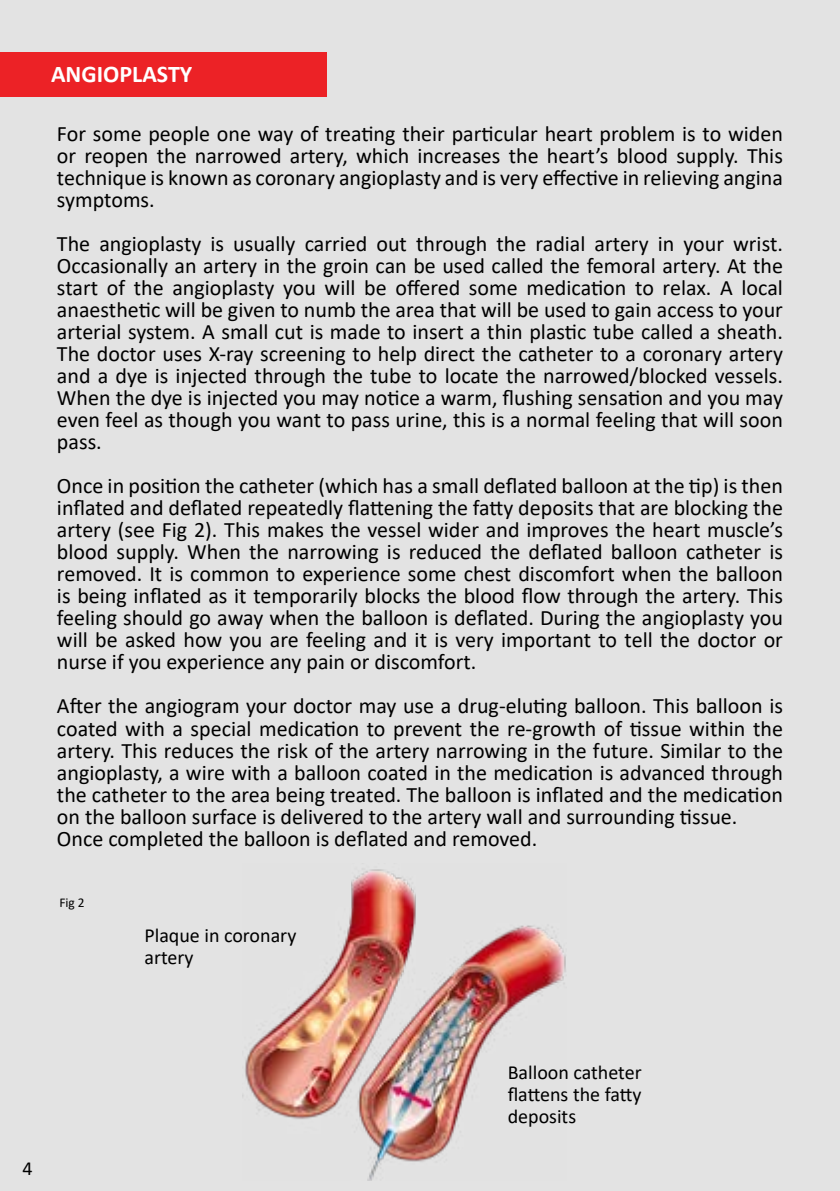
<style>
.page{position:relative;width:840px;height:1191px;background:#fff}
.page>*{position:absolute;margin:0;border:0;box-sizing:border-box;transform-origin:0 0}
.t1{font:700 24px "Calibri";color:#fff}
.t2{font:22px/22px "Calibri";color:#000;text-align:justify}
.t3{font:20px/22px "Calibri";color:#000}
.t4{font:13.4px "Calibri";color:#000}
</style>
<div class="page">
<div style="left:0;top:0;width:839px;height:1191px;background:#e3e3e3"></div>
<div style="left:0;top:52px;width:326px;height:45px;background:#ec2226"></div>
<hr style="left:839px;top:302px;width:1px;height:45px;background:#ec2226">
<hr style="left:839px;top:49px;width:1px;height:45px;background:#ec2226">
<img style="left:242px;top:869px;width:324px;height:311px">
<p class="t1" style="left:51px;top:57px;width:143px">ANGIOPLASTY</p>
<p class="t2" style="left:57px;top:122px;width:727px">For some people one way of treating their particular heart problem is to widen or reopen the narrowed artery, which increases the heart’s blood supply. This technique is known as coronary angioplasty and is very effective in relieving angina symptoms.</p>
<p class="t2" style="left:57px;top:232px;width:727px">The angioplasty is usually carried out through the radial artery in your wrist.<br>Occasionally an artery in the groin can be used called the femoral artery. At the start of the angioplasty you will be offered some medication to relax. A local anaesthetic will be given to numb the area that will be used to gain access to your arterial system. A small cut is made to insert a thin plastic tube called a sheath.<br>The doctor uses X-ray screening to help direct the catheter to a coronary artery and a dye is injected through the tube to locate the narrowed/blocked vessels.<br>When the dye is injected you may notice a warm, flushing sensation and you may even feel as though you want to pass urine, this is a normal feeling that will soon pass.</p>
<p class="t2" style="left:57px;top:474px;width:727px">Once in position the catheter (which has a small deflated balloon at the tip) is then inflated and deflated repeatedly flattening the fatty deposits that are blocking the artery (see Fig 2). This makes the vessel wider and improves the heart muscle’s blood supply. When the narrowing is reduced the deflated balloon catheter is removed. It is common to experience some chest discomfort when the balloon is being inflated as it temporarily blocks the blood flow through the artery. This feeling should go away when the balloon is deflated. During the angioplasty you will be asked how you are feeling and it is very important to tell the doctor or nurse if you experience any pain or discomfort.</p>
<p class="t2" style="left:57px;top:694px;width:727px;text-align:left">After the angiogram your doctor may use a drug-eluting balloon. This balloon is coated with a special medication to prevent the re-growth of tissue within the artery. This reduces the risk of the artery narrowing in the future. Similar to the angioplasty, a wire with a balloon coated in the medication is advanced through the catheter to the area being treated. The balloon is inflated and the medication on the balloon surface is delivered to the artery wall and surrounding tissue.<br>Once completed the balloon is deflated and removed.</p>
<p class="t4" style="left:59px;top:893px;width:27px">Fig 2</p>
<p class="t3" style="left:144px;top:924px;width:153px">Plaque in coronary artery</p>
<p class="t3" style="left:23px;top:1156px;width:12px">4</p>
<p class="t3" style="left:507px;top:1060px;width:135px;text-align:justify">Balloon catheter flattens the fatty deposits</p>
</div>
